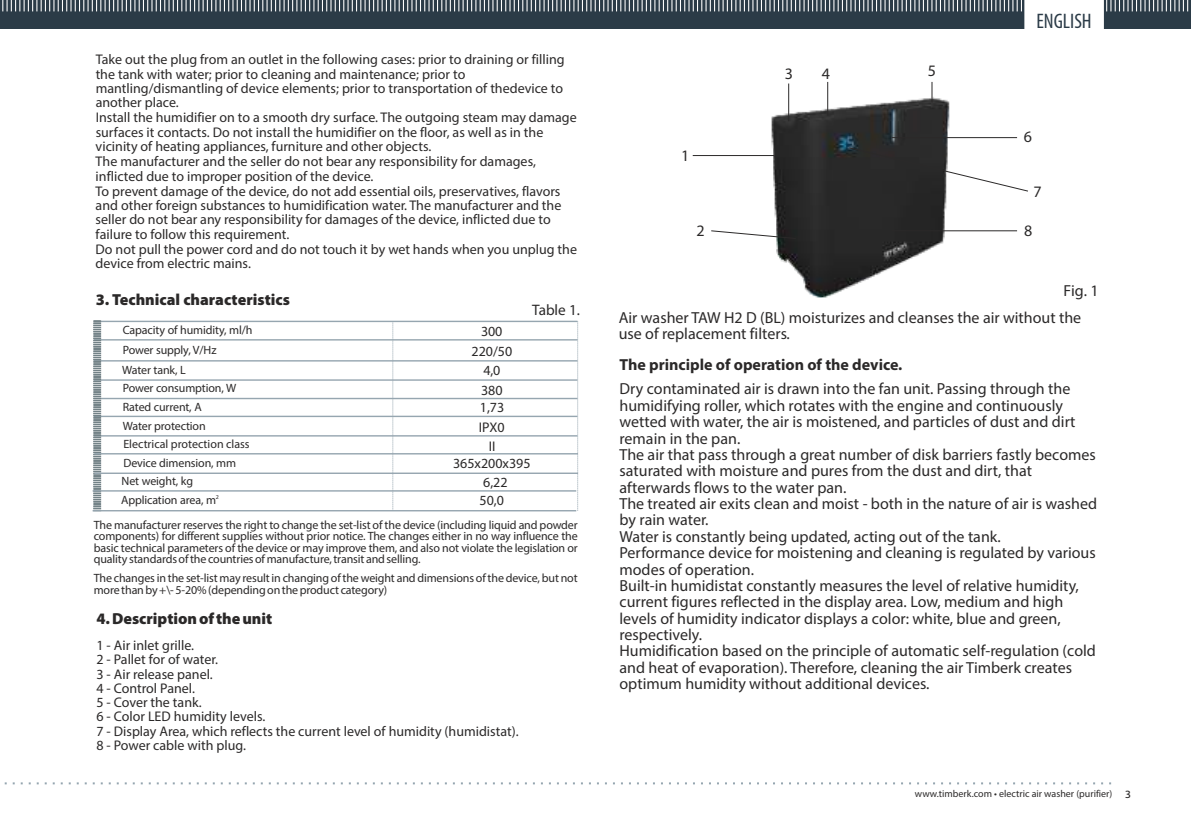
<style>
.page{position:relative;width:1191px;height:840px;background:#fff}
.page>*{position:absolute;margin:0;border:0;box-sizing:border-box;transform-origin:0 0}
.t1{font:condensed 21px "Myriad Pro";color:#2b3b47}
.t2{font:16px/16.4px "Myriad Pro";color:#2b2929}
.t3{font:900 16px "Myriad Pro";color:#2b2929}
.t4{font:700 16px "Myriad Pro";color:#2b2929}
.t5{font:15.2px "Myriad Pro";color:#2b2929}
.t6{font:14px/14.6px "Myriad Pro";color:#2b2929}
.t7{font:12px/11.6px "Myriad Pro";letter-spacing:-.01em;color:#2b2929}
.t8{font:10px "Myriad Pro";color:#2b2929}
.t9{font:500 10px "Daxline Cyr TF";color:#2b2929}
.t10{font:6px "Myriad Pro";color:#2b2929}
</style>
<div class="page">
<img style="left:749px;top:85px;width:237px;height:213px">
<svg style="left:4px;top:782px;width:1108px;height:2px"></svg>
<svg style="left:0;top:0;width:1191px;height:29px;background:#4c5a64"></svg>
<hr style="left:94px;top:339px;width:483px;height:1px;background:#96a6b0">
<hr style="left:94px;top:320px;width:483px;height:2px;background:#96a6b0">
<hr style="left:94px;top:360px;width:483px;height:1px;background:#96a6b0">
<hr style="left:94px;top:379px;width:483px;height:1px;background:#96a6b0">
<hr style="left:94px;top:397px;width:483px;height:2px;background:#96a6b0">
<hr style="left:94px;top:415px;width:483px;height:2px;background:#96a6b0">
<hr style="left:94px;top:435px;width:483px;height:1px;background:#96a6b0">
<svg style="left:93px;top:320px;width:8px;height:189px"></svg>
<svg style="left:392px;top:322px;width:1px;height:187px"></svg>
<svg style="left:577px;top:321px;width:1px;height:189px"></svg>
<hr style="left:94px;top:453px;width:484px;height:1px;background:#96a6b0">
<hr style="left:94px;top:472px;width:484px;height:1px;background:#96a6b0">
<hr style="left:93px;top:490px;width:483px;height:1px;background:#96a6b0">
<div style="left:983px;top:208px;width:8px;height:8px;background:#fff"></div>
<hr style="left:93px;top:509px;width:483px;height:2px;background:#96a6b0">
<hr style="left:891px;top:230px;width:126px;height:1px;background:#2b2929">
<svg style="left:711px;top:229px;width:86px;height:10px"></svg>
<svg style="left:931px;top:82px;width:1px;height:21px"></svg>
<hr style="left:788px;top:83px;width:1px;height:38px;background:#2b2929">
<hr style="left:827px;top:82px;width:1px;height:33px;background:#2b2929">
<hr style="left:891px;top:137px;width:126px;height:1px;background:#2b2929">
<svg style="left:848px;top:146px;width:180px;height:46px"></svg>
<hr style="left:692px;top:155px;width:82px;height:1px;background:#2b2929">
<p class="t6" style="left:96px;top:53px;width:483px">Take out the plug from an outlet in the following cases: prior to draining or filling the tank with water; prior to cleaning and maintenance; prior to mantling/dismantling of device elements; prior to transportation of thedevice to another place.<br>Install the humidifier on to a smooth dry surface. The outgoing steam may damage surfaces it contacts. Do not install the humidifier on the floor, as well as in the vicinity of heating appliances, furniture and other objects.<br>The manufacturer and the seller do not bear any responsibility for damages, inflicted due to improper position of the device.<br>To prevent damage of the device, do not add essential oils, preservatives, flavors and other foreign substances to humidification water. The manufacturer and the seller do not bear any responsibility for damages of the device, inflicted due to failure to follow this requirement.<br>Do not pull the power cord and do not touch it by wet hands when you unplug the device from electric mains.</p>
<p class="t3" style="left:96px;top:292px;width:196px">3. Technical characteristics</p>
<p class="t5" style="left:532px;top:303px;width:49px">Table 1.</p>
<p class="t7" style="left:123px;top:324px;width:131px">Capacity of humidity, ml/h</p>
<p class="t7" style="left:123px;top:345px;width:95px">Power supply, V/Hz</p>
<p class="t7" style="left:122px;top:365px;width:65px">Water tank, L</p>
<p class="t7" style="left:123px;top:383px;width:115px">Power consumption, W</p>
<p class="t7" style="left:123px;top:402px;width:80px">Rated current, A</p>
<p class="t7" style="left:123px;top:421px;width:84px">Water protection</p>
<p class="t7" style="left:122px;top:435px;width:130px;line-height:18.6px">Electrical protection class<br>Device dimension, mm<br>Net weight, kg</p>
<p class="t10" style="left:216px;top:494px;width:5px">2</p>
<p class="t7" style="left:121px;top:495px;width:96px">Application area, m</p>
<p class="t6" style="left:481px;top:325px;width:23px">300</p>
<p class="t6" style="left:471px;top:345px;width:42px">220/50</p>
<p class="t6" style="left:481px;top:384px;width:23px">380</p>
<p class="t6" style="left:479px;top:420px;width:27px">IPX0</p>
<p class="t6" style="left:483px;top:364px;width:18px">4,0</p>
<p class="t6" style="left:480px;top:401px;width:26px">1,73</p>
<p class="t6" style="left:489px;top:439px;width:8px">II</p>
<p class="t6" style="left:479px;top:473px;width:30px;line-height:18.4px">6,22<br>50,0</p>
<p class="t6" style="left:453px;top:456px;width:79px">365x200x395</p>
<p class="t7" style="left:94px;top:519px;width:485px;text-align:justify">The manufacturer reserves the right to change the set-list of the device (including liquid and powder components) for different supplies without prior notice. The changes either in no way influence the basic technical parameters of the device or may improve them, and also not violate the legislation or quality standards of the countries of manufacture, transit and selling.</p>
<p class="t7" style="left:94px;top:573px;width:485px">The changes in the set-list may result in changing of the weight and dimensions of the device, but not more than by +\- 5-20% (depending on the product category)</p>
<p class="t3" style="left:96px;top:612px;width:177px">4. Description of the unit</p>
<p class="t6" style="left:96px;top:638px;width:424px">1 - Air inlet grille.<br>2 - Pallet for of water.<br>3 - Air release panel.<br>4 - Control Panel.<br>5 - Cover the tank.<br>6 - Color LED humidity levels.<br>7 - Display Area, which reflects the current level of humidity (humidistat).<br>8 - Power cable with plug.</p>
<p class="t2" style="left:681px;top:148px;width:10px">1</p>
<p class="t2" style="left:696px;top:223px;width:10px">2</p>
<p class="t2" style="left:785px;top:67px;width:10px">3</p>
<p class="t2" style="left:822px;top:67px;width:10px">4</p>
<p class="t2" style="left:927px;top:64px;width:10px">5</p>
<h1 class="t1" style="left:1036px;top:12px;width:57px">ENGLISH</h1>
<p class="t2" style="left:1023px;top:130px;width:10px">6</p>
<p class="t2" style="left:1033px;top:184px;width:10px">7</p>
<p class="t2" style="left:1024px;top:224px;width:10px">8</p>
<p class="t2" style="left:618px;top:278px;width:481px;line-height:27px;text-indent:445px">Fig. 1<br>Air washer TAW H2 D (BL) moisturizes and cleanses the air without the</p>
<p class="t2" style="left:618px;top:327px;width:173px">use of replacement filters.</p>
<p class="t4" style="left:619px;top:358px;width:284px">The principle of operation of the device.</p>
<p class="t2" style="left:619px;top:382px;width:479px">Dry contaminated air is drawn into the fan unit. Passing through the humidifying roller, which rotates with the engine and continuously wetted with water, the air is moistened, and particles of dust and dirt remain in the pan.<br>The air that pass through a great number of disk barriers fastly becomes saturated with moisture and pures from the dust and dirt, that afterwards flows to the water pan.<br>The treated air exits clean and moist - both in the nature of air is washed by rain water.<br>Water is constantly being updated, acting out of the tank.<br>Performance device for moistening and cleaning is regulated by various modes of operation.<br>Built-in humidistat constantly measures the level of relative humidity, current figures reflected in the display area. Low, medium and high levels of humidity indicator displays a color: white, blue and green, respectively.<br>Humidification based on the principle of automatic self-regulation (cold and heat of evaporation). Therefore, cleaning the air Timberk creates optimum humidity without additional devices.</p>
<p class="t8" style="left:915px;top:789px;width:199px">www.timberk.com electric air washer (purifier)</p>
<p class="t9" style="left:1125px;top:789px;width:7px">3</p>
</div>
